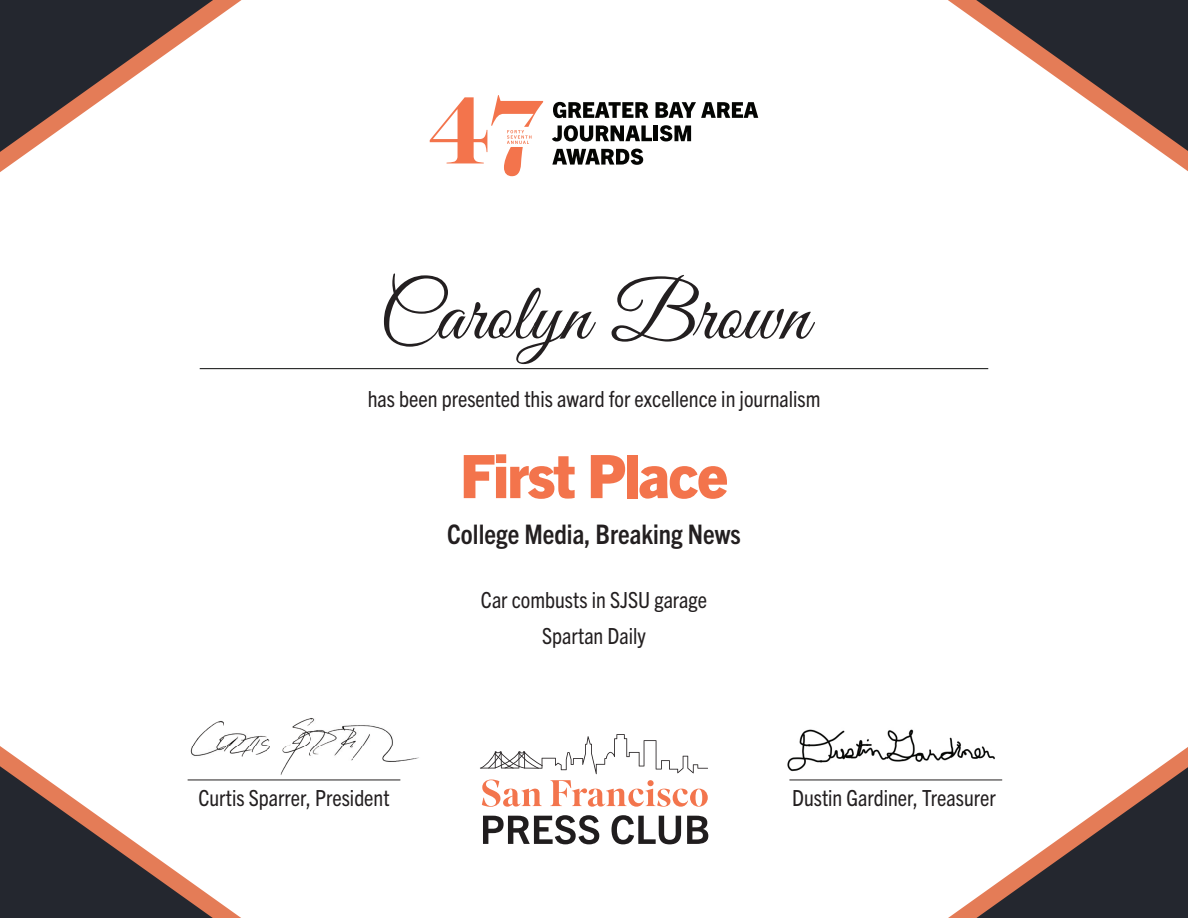
<style>
.page{position:relative;width:1188px;height:918px;background:#fff}
.page>*{position:absolute;margin:0;border:0;box-sizing:border-box;transform-origin:0 0}
.t1{font:81px "Great Vibes";color:#231f20}
.t2{font:800 60px "Trade Gothic Next LT Pro";letter-spacing:-.03em;color:#f3744c}
.t3{font:700 condensed 27px "Trade Gothic Next";color:#231f20}
.t4{font:condensed 22.5px/36px "Trade Gothic Next";color:#231f20;text-align:center}
</style>
<div class="page">
<img style="left:787px;top:729px;width:197px;height:43px">
<img style="left:192px;top:718px;width:227px;height:63px">
<hr style="left:188px;top:780px;width:212px;height:1px;background:#231f20">
<hr style="left:789px;top:780px;width:213px;height:1px;background:#231f20">
<svg style="left:553px;top:102px;width:96px;height:16px"></svg>
<svg style="left:656px;top:102px;width:102px;height:16px"></svg>
<svg style="left:552px;top:125px;width:100px;height:16px"></svg>
<hr style="left:654px;top:126px;width:4px;height:15px;background:#040503">
<svg style="left:660px;top:125px;width:31px;height:16px"></svg>
<svg style="left:552px;top:149px;width:91px;height:16px"></svg>
<svg style="left:430px;top:95px;width:113px;height:81px"></svg>
<svg style="left:948px;top:747px;width:240px;height:171px"></svg>
<svg style="left:0;top:0;width:242px;height:172px"></svg>
<svg style="left:0;top:746px;width:241px;height:172px"></svg>
<svg style="left:948px;top:0;width:240px;height:171px"></svg>
<svg style="left:480px;top:734px;width:228px;height:40px"></svg>
<svg style="left:483px;top:815px;width:116px;height:29px"></svg>
<svg style="left:612px;top:815px;width:69px;height:29px"></svg>
<svg style="left:687px;top:816px;width:21px;height:28px"></svg>
<svg style="left:482px;top:780px;width:60px;height:27px"></svg>
<svg style="left:550px;top:780px;width:158px;height:27px"></svg>
<hr style="left:200px;top:368px;width:788px;height:1px;background:#0b0c0b">
<h1 class="t1" style="left:379px;top:270px;width:431px">Carolyn Brown</h1>
<p class="t4" style="left:368px;top:381px;width:454px">has been presented this award for excellence in journalism</p>
<h2 class="t2" style="left:460px;top:435px;width:269px">First Place</h2>
<p class="t3" style="left:447px;top:518px;width:295px">College Media, Breaking News</p>
<p class="t4" style="left:481px;top:582px;width:228px">Car combusts in SJSU garage<br>Spartan Daily</p>
<p class="t4" style="left:198px;top:779px;width:193px">Curtis Sparrer, President</p>
<p class="t4" style="left:792px;top:779px;width:205px">Dustin Gardiner, Treasurer</p>
</div>
